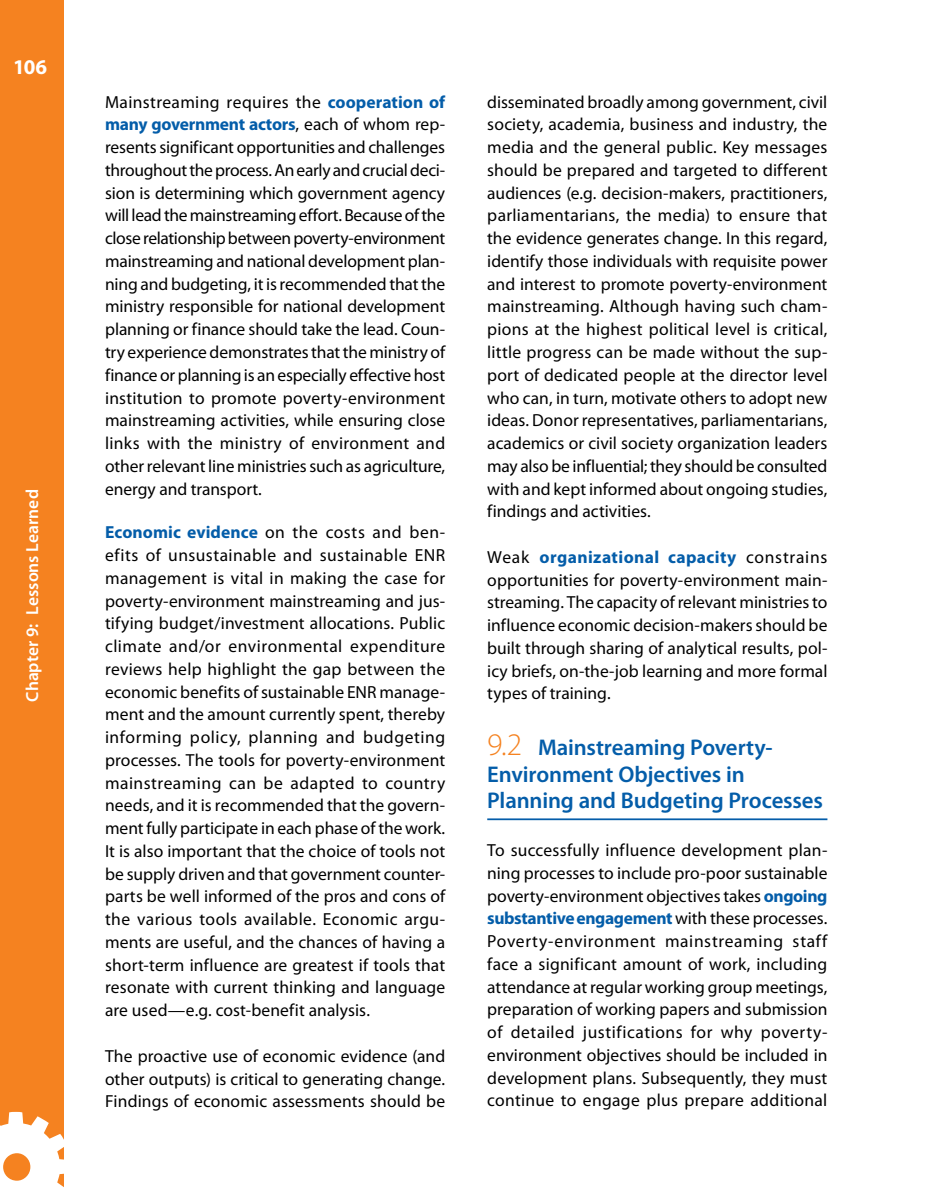
<style>
.page{position:relative;width:943px;height:1191px;background:#fff}
.page>*{position:absolute;margin:0;border:0;box-sizing:border-box;transform-origin:0 0}
.t1{font:126px "Altemus Borders Two";color:#fff}
.t2{font:600 22.75px/26.2px "Myriad Pro";letter-spacing:-.005em;color:#045da9}
.t3{font:700 21px "Myriad Pro";color:#fff}
.t4{font:17.5px/22.8px "Myriad Pro";letter-spacing:.005em;color:#000;text-align:justify}
.t5{font:600 17.5px "Myriad Pro";letter-spacing:.005em;color:#fff}
.s1{font-weight:700;color:#045da9}
.s2{font-weight:300;font-size:31.5px;color:#f58220}
</style>
<div class="page">
<div style="left:0;top:0;width:63px;height:1191px;background:#f58220"></div>
<hr style="left:487px;top:818px;width:340px;height:2px;background:#045da9">
<p class="t3" style="left:13px;top:53px;width:36px">106</p>
<p class="t5" style="left:21px;top:701px;width:214px;rotate:-90deg">Chapter 9: Lessons Learned</p>
<h1 class="t1" style="left:-47px;top:1079px;width:127px">0</h1>
<p class="t4" style="left:105px;top:90px;width:342px">Mainstreaming requires the <span class="s1">cooperation of many government actors</span>, each of whom rep&shy;resents significant opportunities and challenges throughout the process. An early and crucial deci&shy;sion is determining which government agency will lead the mainstreaming effort. Because of the close relationship between poverty-environment mainstreaming and national development plan&shy;ning and budgeting, it is recommended that the ministry responsible for national development planning or finance should take the lead. Coun&shy;try experience demonstrates that the ministry of finance or planning is an especially effective host institution to promote poverty-environment mainstreaming activities, while ensuring close links with the ministry of environment and other relevant line ministries such as agriculture, energy and transport.</p>
<p class="t4" style="left:105px;top:521px;width:342px"><span class="s1">Economic evidence</span> on the costs and ben&shy;efits of unsustainable and sustainable ENR management is vital in making the case for poverty-environment mainstreaming and jus&shy;tifying budget/investment allocations. Public climate and/or environmental expenditure reviews help highlight the gap between the economic benefits of sustainable ENR manage&shy;ment and the amount currently spent, thereby informing policy, planning and budgeting processes. The tools for poverty-environment mainstreaming can be adapted to country needs, and it is recommended that the govern&shy;ment fully participate in each phase of the work.<br>It is also important that the choice of tools not be supply driven and that government counter&shy;parts be well informed of the pros and cons of the various tools available. Economic argu&shy;ments are useful, and the chances of having a short-term influence are greatest if tools that resonate with current thinking and language are used—e.g. cost-benefit analysis.</p>
<p class="t4" style="left:105px;top:1044px;width:342px">The proactive use of economic evidence (and other outputs) is critical to generating change.<br>Findings of economic assessments should be</p>
<p class="t4" style="left:487px;top:90px;width:342px">disseminated broadly among government, civil society, academia, business and industry, the media and the general public. Key messages should be prepared and targeted to different audiences (e.g. decision-makers, practitioners, parliamentarians, the media) to ensure that the evidence generates change. In this regard, identify those individuals with requisite power and interest to promote poverty-environment mainstreaming. Although having such cham&shy;pions at the highest political level is critical, little progress can be made without the sup&shy;port of dedicated people at the director level who can, in turn, motivate others to adopt new ideas. Donor representatives, parliamentarians, academics or civil society organization leaders may also be influential; they should be consulted with and kept informed about ongoing studies, findings and activities.</p>
<p class="t4" style="left:487px;top:545px;width:342px">Weak <span class="s1">organizational capacity</span> constrains opportunities for poverty-environment main&shy;streaming. The capacity of relevant ministries to influence economic decision-makers should be built through sharing of analytical results, pol&shy;icy briefs, on-the-job learning and more formal types of training.</p>
<h2 class="t2" style="left:487px;top:734px;width:337px"><span class="s2">9.2</span> Mainstreaming Poverty-<br>Environment Objectives in<br>Planning and Budgeting Processes</h2>
<p class="t4" style="left:487px;top:838px;width:342px">To successfully influence development plan&shy;ning processes to include pro-poor sustainable poverty-environment objectives takes <span class="s1">ongoing substantive engagement</span> with these processes.<br>Poverty-environment mainstreaming staff face a significant amount of work, including attendance at regular working group meetings, preparation of working papers and submission of detailed justifications for why poverty&shy;environment objectives should be included in development plans. Subsequently, they must continue to engage plus prepare additional</p>
</div>
